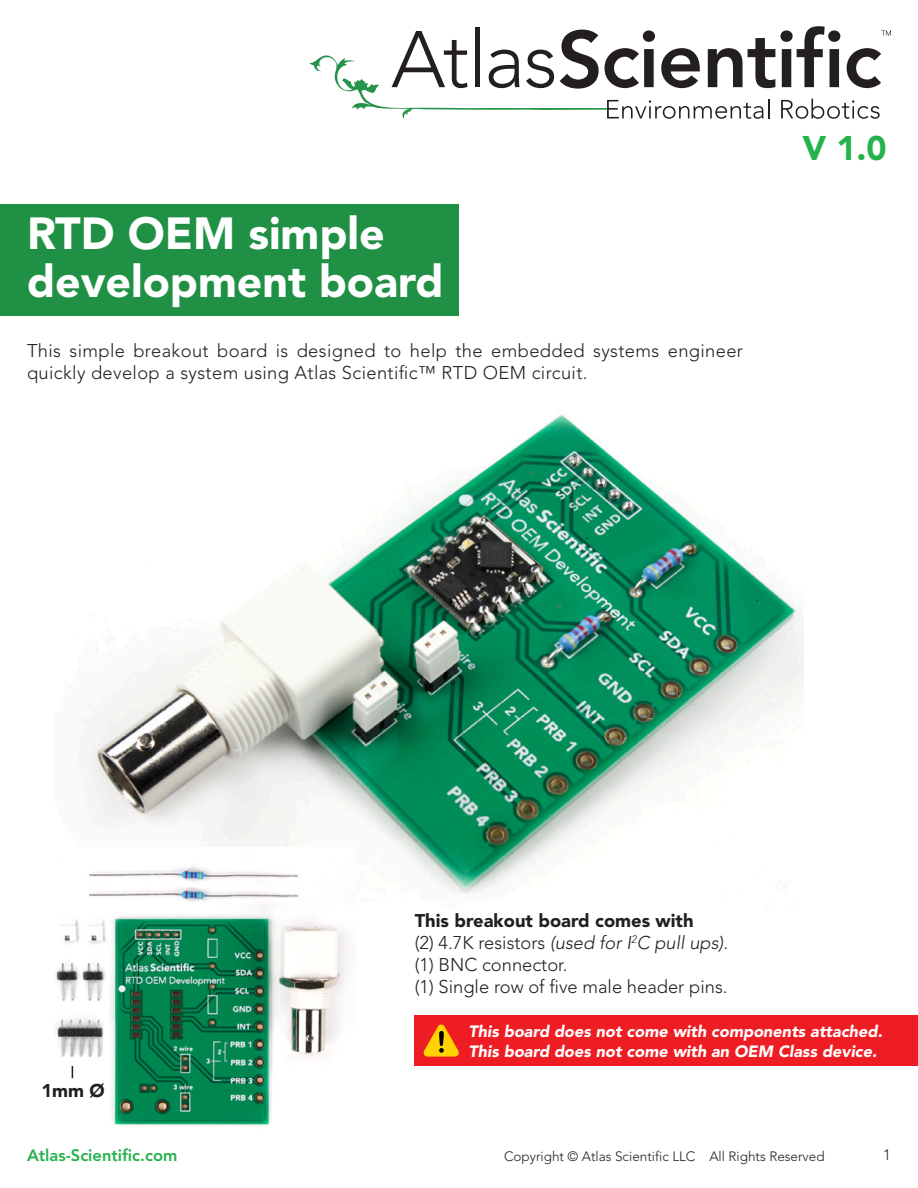
<style>
.page{position:relative;width:918px;height:1188px;background:#fff}
.page>*{position:absolute;margin:0;border:0;box-sizing:border-box;transform-origin:0 0}
.t1{font:900 44.7px/47.5px "Avenir";color:#fff}
.t2{font:900 33.9px "Avenir";color:#23b24b}
.t3{font:300 18.3px/22px "Avenir";letter-spacing:.02em;color:#231f20}
.t4{font:300 18.3px/22px "Avenir";color:#231f20}
.t5{font:900 18.3px "Avenir";color:#231f20}
.t6{font:800 16.5px "Avenir";color:#23b24b}
.t7{font:italic 900 16.2px/19.5px "Avenir";color:#fff}
.t8{font:300 15px "Avenir";color:#231f20}
.t9{font:300 13.5px "Avenir";color:#231f20}
.s1{font-weight:900}
.s2{font-style:italic}
</style>
<div class="page">
<svg style="left:309px;top:26px;width:582px;height:93px"></svg>
<img style="left:88px;top:414px;width:716px;height:480px">
<div style="left:0;top:204px;width:459px;height:112px;background:#1f9044"></div>
<img style="left:55px;top:847px;width:301px;height:279px">
<div style="left:415px;top:1015px;width:503px;height:51px;background:#ee1d23"></div>
<svg style="left:424px;top:1025px;width:35px;height:32px"></svg>
<svg style="left:72px;top:1066px;width:1px;height:12px"></svg>
<h1 class="t1" style="left:27px;top:210px;width:418px">RTD OEM simple development board</h1>
<p class="t3" style="left:27px;top:340px;width:718px">This simple breakout board is designed to help the embedded systems engineer quickly develop a system using Atlas Scientific™ RTD OEM circuit.</p>
<h2 class="t2" style="left:802px;top:128px;width:86px">V 1.0</h2>
<p class="t5" style="left:41px;top:1080px;width:65px">1mm Ø</p>
<p class="t4" style="left:415px;top:910px;width:315px"><span class="s1">This breakout board comes with<br></span>(2) 4.7K resistors <span class="s2">(used for I</span><sup>2</sup><span class="s2">C pull ups). </span>(1) BNC connector.<br>(1) Single row of five male header pins.</p>
<p class="t7" style="left:469px;top:1022px;width:416px">This board does not come with components attached.<br>This board does not come with an OEM Class device.</p>
<p class="t6" style="left:27px;top:1145px;width:152px">Atlas-Scientific.com</p>
<p class="t9" style="left:504px;top:1148px;width:322px">Copyright © Atlas Scientific LLC All Rights Reserved</p>
<p class="t8" style="left:883px;top:1146px;width:9px">1</p>
</div>
